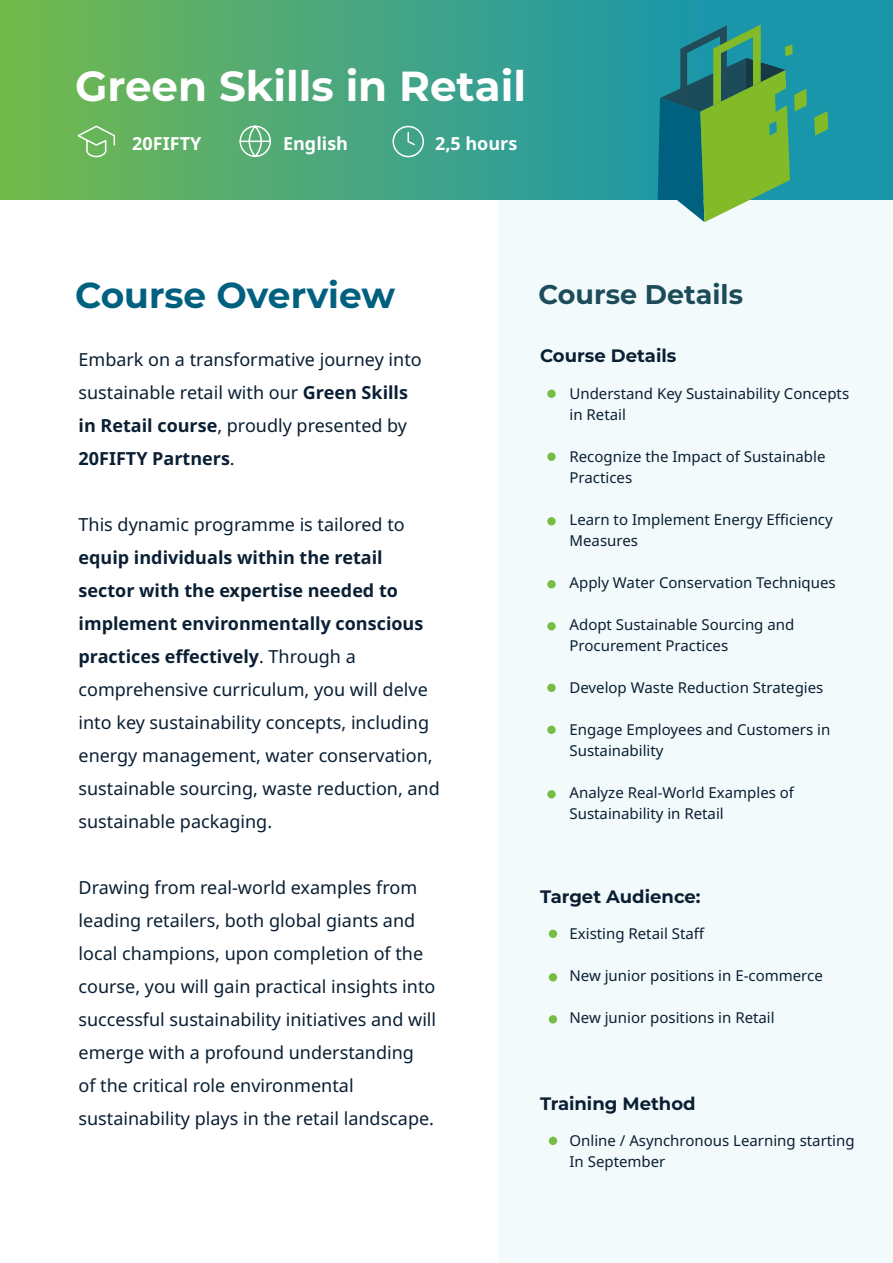
<style>
.page{position:relative;width:893px;height:1263px;background:#fff}
.page>*{position:absolute;margin:0;border:0;box-sizing:border-box;transform-origin:0 0}
.t1{font:700 42px "Montserrat";color:#fff}
.t2{font:700 36px "Montserrat";color:#00607f}
.t3{font:700 27px "Montserrat";color:#1c4c5a}
.t4{font:18px/33px "Noto Sans";color:#0a1f33}
.t5{font:700 18px "Montserrat";color:#0a1f33}
.t6{font:700 18px "Noto Sans";color:#fff}
.t7{font:15px/21px "Noto Sans";color:#0a1f33}
.s1{font-weight:700}
</style>
<div class="page">
<div style="left:500px;top:189px;width:393px;height:1074px;background:#f3fafb"></div>
<svg style="left:0;top:0;width:893px;height:200px;background:#43a581"></svg>
<svg style="left:814px;top:111px;width:14px;height:25px"></svg>
<svg style="left:658px;top:25px;width:149px;height:197px;background:#4e9c72"></svg>
<svg style="left:75px;top:125px;width:41px;height:33px"></svg>
<svg style="left:392px;top:125px;width:33px;height:33px"></svg>
<svg style="left:239px;top:124px;width:33px;height:35px"></svg>
<div style="left:547px;top:390px;width:9px;height:8px;background:#75be43;border-radius:50%"></div>
<div style="left:549px;top:930px;width:8px;height:8px;background:#75be43;border-radius:50%"></div>
<div style="left:549px;top:1137px;width:8px;height:8px;background:#75be43;border-radius:50%"></div>
<div style="left:547px;top:453px;width:9px;height:8px;background:#75be43;border-radius:50%"></div>
<div style="left:547px;top:517px;width:9px;height:8px;background:#75be43;border-radius:50%"></div>
<div style="left:547px;top:580px;width:9px;height:8px;background:#75be43;border-radius:50%"></div>
<div style="left:547px;top:622px;width:9px;height:8px;background:#75be43;border-radius:50%"></div>
<div style="left:547px;top:684px;width:9px;height:8px;background:#75be43;border-radius:50%"></div>
<div style="left:547px;top:726px;width:9px;height:8px;background:#75be43;border-radius:50%"></div>
<div style="left:547px;top:790px;width:9px;height:8px;background:#75be43;border-radius:50%"></div>
<div style="left:549px;top:973px;width:8px;height:8px;background:#75be43;border-radius:50%"></div>
<div style="left:549px;top:1015px;width:8px;height:8px;background:#75be43;border-radius:50%"></div>
<p class="t1" style="left:75px;top:58px;width:453px">Green Skills in Retail</p>
<p class="t6" style="left:132px;top:133px;width:71px">20FIFTY</p>
<p class="t6" style="left:283px;top:133px;width:67px">English</p>
<p class="t6" style="left:435px;top:133px;width:84px">2,5 hours</p>
<p class="t2" style="left:75px;top:271px;width:322px">Course Overview</p>
<p class="t4" style="left:79px;top:343px;width:345px">Embark on a transformative journey into sustainable retail with our <span class="s1">Green Skills in Retail course</span>, proudly presented by <span class="s1">20FIFTY Partners</span>.</p>
<p class="t4" style="left:79px;top:508px;width:363px">This dynamic programme is tailored to <span class="s1">equip individuals within the retail sector with the expertise needed to implement environmentally conscious practices effectively</span>. Through a comprehensive curriculum, you will delve into key sustainability concepts, including energy management, water conservation, sustainable sourcing, waste reduction, and sustainable packaging.</p>
<p class="t4" style="left:79px;top:871px;width:359px">Drawing from real-world examples from leading retailers, both global giants and local champions, upon completion of the course, you will gain practical insights into successful sustainability initiatives and will emerge with a profound understanding<br>of the critical role environmental sustainability plays in the retail landscape.</p>
<p class="t3" style="left:538px;top:276px;width:206px">Course Details</p>
<p class="t5" style="left:540px;top:344px;width:138px">Course Details</p>
<p class="t7" style="left:569px;top:384px;width:281px">Understand Key Sustainability Concepts in Retail</p>
<p class="t7" style="left:569px;top:447px;width:257px">Recognize the Impact of Sustainable<br>Practices</p>
<p class="t7" style="left:569px;top:510px;width:265px">Learn to Implement Energy Efficiency<br>Measures</p>
<p class="t7" style="left:569px;top:573px;width:268px">Apply Water Conservation Techniques</p>
<p class="t7" style="left:569px;top:615px;width:226px">Adopt Sustainable Sourcing and</p>
<p class="t7" style="left:569px;top:636px;width:160px">Procurement Practices</p>
<p class="t7" style="left:569px;top:678px;width:255px">Develop Waste Reduction Strategies</p>
<p class="t7" style="left:569px;top:720px;width:262px">Engage Employees and Customers in<br>Sustainability</p>
<p class="t7" style="left:569px;top:783px;width:226px">Analyze Real-World Examples of</p>
<p class="t7" style="left:569px;top:804px;width:156px">Sustainability in Retail</p>
<p class="t5" style="left:540px;top:884px;width:162px">Target Audience:</p>
<p class="t7" style="left:569px;top:924px;width:137px">Existing Retail Staff</p>
<p class="t7" style="left:569px;top:966px;width:255px">New junior positions in E-commerce</p>
<p class="t7" style="left:569px;top:1008px;width:207px">New junior positions in Retail</p>
<p class="t5" style="left:540px;top:1091px;width:157px">Training Method</p>
<p class="t7" style="left:569px;top:1131px;width:287px">Online / Asynchronous Learning starting</p>
<p class="t7" style="left:569px;top:1152px;width:97px">In September</p>
</div>
